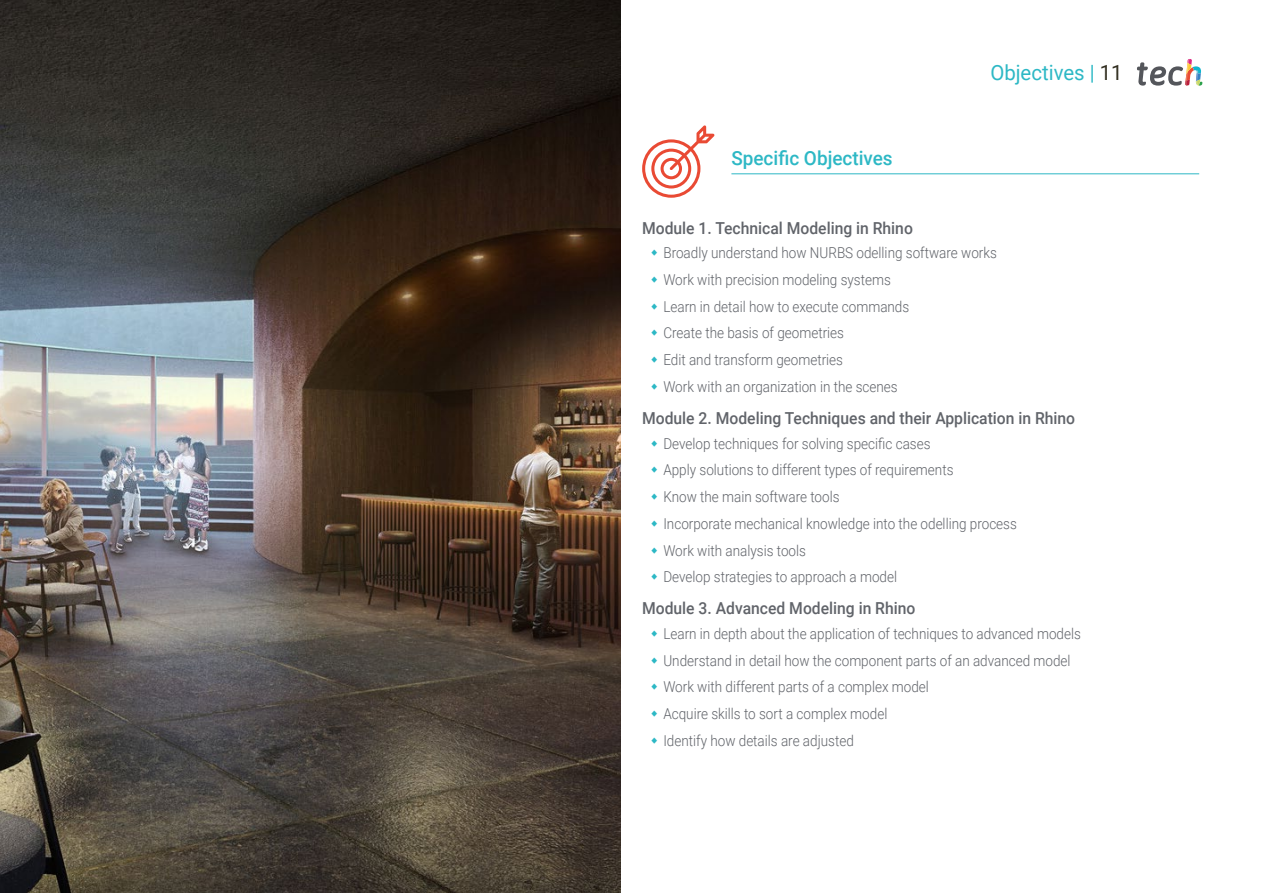
<style>
.page{position:relative;width:1263px;height:893px;background:#fff}
.page>*{position:absolute;margin:0;border:0;box-sizing:border-box;transform-origin:0 0}
.t1{font:21px "Roboto";color:#2db8c5}
.t2{font:500 19.5px "Roboto";color:#2db8c5}
.t3{font:500 16.5px "Roboto";color:#61646a;scale:.95 1}
.t4{font:300 15px/26.7px "Roboto";color:#61646a;scale:.9 1}
.s1{color:#312e20}
</style>
<div class="page">
<svg style="left:1137px;top:59px;width:65px;height:27px"></svg>
<hr style="left:731px;top:173px;width:468px;height:1px;background:#2db8c5">
<svg style="left:642px;top:125px;width:72px;height:73px"></svg>
<img style="left:0;top:0;width:621px;height:893px">
<h2 class="t2" style="left:731px;top:144px;width:163px">Specific Objectives</h2>
<h1 class="t1" style="left:990px;top:57px;width:134px">Objectives | <span class="s1">11</span></h1>
<p class="t3" style="left:642px;top:216px;width:287px">Module 1. Technical Modeling in Rhino</p>
<p class="t4" style="left:663px;top:239px;width:372px">Broadly understand how NURBS odelling software works Work with precision modeling systems<br>Learn in detail how to execute commands<br>Create the basis of geometries<br>Edit and transform geometries<br>Work with an organization in the scenes</p>
<p class="t3" style="left:642px;top:406px;width:457px">Module 2. Modeling Techniques and their Application in Rhino</p>
<p class="t4" style="left:663px;top:429px;width:394px">Develop techniques for solving specific cases<br>Apply solutions to different types of requirements<br>Know the main software tools<br>Incorporate mechanical knowledge into the odelling process Work with analysis tools<br>Develop strategies to approach a model</p>
<p class="t3" style="left:642px;top:597px;width:289px">Module 3. Advanced Modeling in Rhino</p>
<p class="t4" style="left:663px;top:620px;width:465px">Learn in depth about the application of techniques to advanced models Understand in detail how the component parts of an advanced model Work with different parts of a complex model<br>Acquire skills to sort a complex model<br>Identify how details are adjusted</p>
</div>
